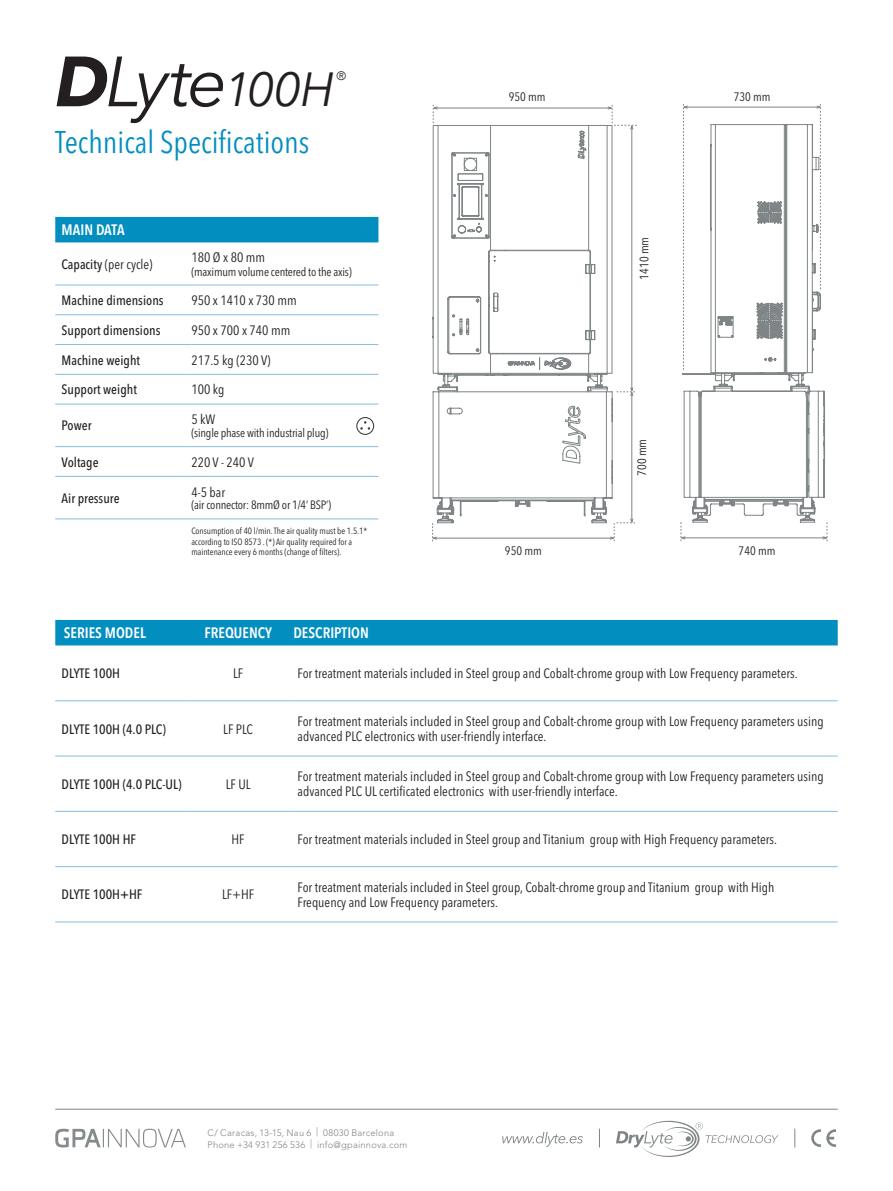
<style>
.page{position:relative;width:893px;height:1191px;background:#fff}
.page>*{position:absolute;margin:0;border:0;box-sizing:border-box;transform-origin:0 0}
.t1{font:italic 70.2px "Avenir Next";color:#231f20}
.t2{font:condensed 31.2px "Avenir Next LT Pro";color:#038ec0}
.t3{font:600 condensed 15px "Avenir Next LT Pro";color:#fff}
.Texto_Celdas_Regular{font:condensed 13.5px/15px "Avenir Next LT Pro";color:#231f20}
.Texto_Celdas_Medium{font:500 condensed 13.5px "Avenir Next LT Pro";color:#231f20}
.Texto_Celdas_Medium-2{font:condensed 13.5px "Avenir Next LT Pro";color:#231f20}
.Cotas{font:condensed 12.15px "Avenir Next LT Pro";color:#231f20}
.t4{font:300 12.15px "Avenir";color:#231f20}
.t5{font:condensed 12px "Avenir Next LT Pro";letter-spacing:-.015em;color:#231f20}
.t6{font:300 9.3px "Avenir LT Std";letter-spacing:.025em;color:#7f8586}
.t7{font:condensed 9px/10.5px "Avenir Next LT Pro";color:#231f20}
.s1{font-weight:700}
.s2{font-size:47.85px}
.s3{font-weight:500}
</style>
<div class="page">
<svg style="left:811px;top:1129px;width:25px;height:17px"></svg>
<svg style="left:599px;top:1128px;width:1px;height:19px"></svg>
<svg style="left:795px;top:1128px;width:1px;height:19px"></svg>
<svg style="left:55px;top:1128px;width:131px;height:19px"></svg>
<svg style="left:502px;top:1132px;width:81px;height:14px"></svg>
<svg style="left:616px;top:1120px;width:162px;height:37px"></svg>
<div style="left:55px;top:620px;width:783px;height:25px;background:#038ec0"></div>
<hr style="left:55px;top:700px;width:136px;height:1px;background:#89bcdc">
<hr style="left:191px;top:700px;width:102px;height:1px;background:#89bcdc">
<hr style="left:293px;top:700px;width:545px;height:1px;background:#89bcdc">
<hr style="left:55px;top:755px;width:136px;height:1px;background:#89bcdc">
<hr style="left:55px;top:811px;width:136px;height:1px;background:#89bcdc">
<hr style="left:55px;top:866px;width:136px;height:1px;background:#89bcdc">
<hr style="left:55px;top:921px;width:136px;height:1px;background:#89bcdc">
<hr style="left:191px;top:755px;width:102px;height:1px;background:#89bcdc">
<hr style="left:191px;top:811px;width:102px;height:1px;background:#89bcdc">
<hr style="left:191px;top:866px;width:102px;height:1px;background:#89bcdc">
<hr style="left:191px;top:921px;width:102px;height:1px;background:#89bcdc">
<hr style="left:293px;top:755px;width:545px;height:1px;background:#89bcdc">
<hr style="left:293px;top:811px;width:545px;height:1px;background:#89bcdc">
<hr style="left:293px;top:866px;width:545px;height:1px;background:#89bcdc">
<hr style="left:293px;top:921px;width:545px;height:1px;background:#89bcdc">
<div style="left:55px;top:217px;width:323px;height:25px;background:#038ec0"></div>
<hr style="left:55px;top:285px;width:136px;height:1px;background:#89bcdc">
<hr style="left:191px;top:285px;width:187px;height:1px;background:#89bcdc">
<hr style="left:55px;top:314px;width:136px;height:1px;background:#89bcdc">
<hr style="left:191px;top:314px;width:187px;height:1px;background:#89bcdc">
<hr style="left:55px;top:344px;width:136px;height:1px;background:#89bcdc">
<hr style="left:55px;top:374px;width:136px;height:1px;background:#89bcdc">
<hr style="left:55px;top:404px;width:136px;height:1px;background:#89bcdc">
<hr style="left:55px;top:446px;width:136px;height:1px;background:#89bcdc">
<hr style="left:55px;top:476px;width:136px;height:1px;background:#89bcdc">
<hr style="left:191px;top:344px;width:187px;height:1px;background:#89bcdc">
<hr style="left:191px;top:374px;width:187px;height:1px;background:#89bcdc">
<hr style="left:191px;top:404px;width:187px;height:1px;background:#89bcdc">
<hr style="left:191px;top:446px;width:187px;height:1px;background:#89bcdc">
<hr style="left:191px;top:476px;width:187px;height:1px;background:#89bcdc">
<hr style="left:55px;top:518px;width:136px;height:1px;background:#89bcdc">
<hr style="left:191px;top:518px;width:187px;height:1px;background:#89bcdc">
<hr style="left:55px;top:1109px;width:783px;height:1px;background:#7f8586">
<div style="left:356px;top:417px;width:18px;height:18px;border:1px solid #3e3e3f;border-radius:50%"></div>
<svg style="left:360px;top:421px;width:10px;height:9px"></svg>
<svg style="left:432px;top:105px;width:205px;height:436px"></svg>
<svg style="left:680px;top:104px;width:148px;height:437px"></svg>
<p class="t1" style="left:55px;top:22px;width:280px"><span class="s1">D</span>Lyte<span class="s2">100H</span></p>
<p class="t4" style="left:337px;top:68px;width:11px">®</p>
<p class="t2" style="left:55px;top:123px;width:256px">Technical Specifications</p>
<p class="t3" style="left:62px;top:221px;width:64px">MAIN DATA</p>
<p class="Texto_Celdas_Medium-2" style="left:62px;top:256px;width:93px"><span class="s3">Capacity</span> (per cycle)</p>
<p class="Texto_Celdas_Regular" style="left:191px;top:250px;width:75px">180 Ø x 80 mm</p>
<p class="t5" style="left:191px;top:264px;width:162px">(maximum volume centered to the axis)</p>
<p class="Texto_Celdas_Medium" style="left:62px;top:292px;width:103px">Machine dimensions</p>
<p class="Texto_Celdas_Regular" style="left:191px;top:293px;width:107px">950 x 1410 x 730 mm</p>
<p class="Texto_Celdas_Medium" style="left:62px;top:322px;width:100px">Support dimensions</p>
<p class="Texto_Celdas_Regular" style="left:191px;top:322px;width:101px">950 x 700 x 740 mm</p>
<p class="Texto_Celdas_Medium" style="left:62px;top:352px;width:80px">Machine weight</p>
<p class="Texto_Celdas_Regular" style="left:191px;top:352px;width:81px">217.5 kg (230 V)</p>
<p class="Texto_Celdas_Medium" style="left:62px;top:381px;width:77px">Support weight</p>
<p class="Texto_Celdas_Regular" style="left:191px;top:382px;width:35px">100 kg</p>
<p class="Texto_Celdas_Medium" style="left:62px;top:417px;width:31px">Power</p>
<p class="Texto_Celdas_Regular" style="left:191px;top:411px;width:26px">5 kW</p>
<p class="t5" style="left:191px;top:426px;width:139px">(single phase with industrial plug)</p>
<p class="Texto_Celdas_Medium" style="left:62px;top:454px;width:38px">Voltage</p>
<p class="Texto_Celdas_Regular" style="left:191px;top:454px;width:64px">220 V - 240 V</p>
<p class="Texto_Celdas_Medium" style="left:62px;top:490px;width:59px">Air pressure</p>
<p class="Texto_Celdas_Regular" style="left:191px;top:484px;width:35px">4-5 bar</p>
<p class="t5" style="left:191px;top:497px;width:141px">(air connector: 8mmØ or 1/4’ BSP’)</p>
<p class="t7" style="left:191px;top:526px;width:177px">Consumption of 40 l/min. The air quality must be 1.5.1* according to ISO 8573 . (*) Air quality required for a maintenance every 6 months (change of filters).</p>
<p class="Cotas" style="left:509px;top:89px;width:38px">950 mm</p>
<p class="Cotas" style="left:637px;top:279px;width:44px;rotate:-90deg">1410 mm</p>
<p class="Cotas" style="left:634px;top:476px;width:38px;rotate:-90deg">700 mm</p>
<p class="Cotas" style="left:734px;top:89px;width:38px">730 mm</p>
<p class="Cotas" style="left:505px;top:543px;width:38px">950 mm</p>
<p class="Cotas" style="left:739px;top:543px;width:38px">740 mm</p>
<p class="t3" style="left:64px;top:624px;width:84px">SERIES MODEL</p>
<p class="t3" style="left:205px;top:624px;width:69px">FREQUENCY</p>
<p class="t3" style="left:293px;top:624px;width:77px">DESCRIPTION</p>
<p class="Texto_Celdas_Medium" style="left:62px;top:665px;width:60px">DLYTE 100H</p>
<p class="Texto_Celdas_Regular" style="left:233px;top:666px;width:12px">LF</p>
<p class="Texto_Celdas_Regular" style="left:298px;top:666px;width:501px">For treatment materials included in Steel group and Cobalt-chrome group with Low Frequency parameters.</p>
<p class="Texto_Celdas_Medium" style="left:62px;top:720px;width:106px">DLYTE 100H (4.0 PLC)</p>
<p class="Texto_Celdas_Regular" style="left:223px;top:721px;width:31px">LF PLC</p>
<p class="Texto_Celdas_Regular" style="left:298px;top:713px;width:528px">For treatment materials included in Steel group and Cobalt-chrome group with Low Frequency parameters using advanced PLC electronics with user-friendly interface.</p>
<p class="Texto_Celdas_Medium" style="left:62px;top:776px;width:121px">DLYTE 100H (4.0 PLC-UL)</p>
<p class="Texto_Celdas_Regular" style="left:226px;top:776px;width:26px">LF UL</p>
<p class="Texto_Celdas_Regular" style="left:298px;top:769px;width:528px">For treatment materials included in Steel group and Cobalt-chrome group with Low Frequency parameters using advanced PLC UL certificated electronics with user-friendly interface.</p>
<p class="Texto_Celdas_Medium" style="left:62px;top:831px;width:76px">DLYTE 100H HF</p>
<p class="Texto_Celdas_Regular" style="left:232px;top:832px;width:15px">HF</p>
<p class="Texto_Celdas_Regular" style="left:298px;top:832px;width:481px">For treatment materials included in Steel group and Titanium group with High Frequency parameters.</p>
<p class="Texto_Celdas_Medium" style="left:62px;top:886px;width:82px">DLYTE 100H+HF</p>
<p class="Texto_Celdas_Regular" style="left:222px;top:887px;width:34px">LF+HF</p>
<p class="Texto_Celdas_Regular" style="left:298px;top:879px;width:478px">For treatment materials included in Steel group, Cobalt-chrome group and Titanium group with High<br>Frequency and Low Frequency parameters.</p>
<p class="t6" style="left:207px;top:1126px;width:188px">C/ Caracas, 13-15, Nau 6 | 08030 Barcelona</p>
<p class="t6" style="left:207px;top:1138px;width:201px">Phone +34 931 256 536 | info@gpainnova.com</p>
</div>
